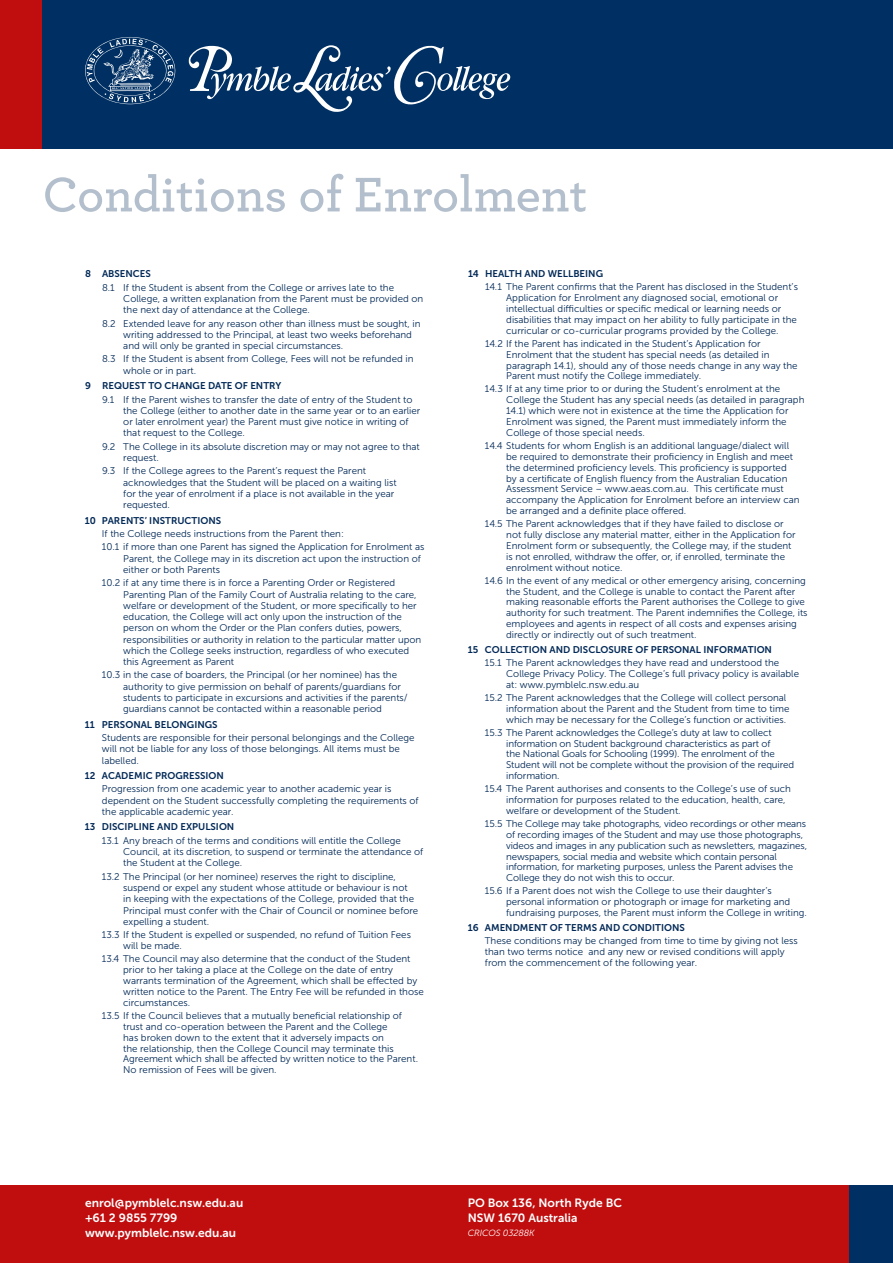
<style>
.page{position:relative;width:893px;height:1263px;background:#fff}
.page>*{position:absolute;margin:0;border:0;box-sizing:border-box;transform-origin:0 0}
.t1{font:600 51px "Archer";color:#b3bfcc}
.t2{font:12px/15px "Museo Sans 700";color:#fff}
.t3{font:9.75px/10.8px "Museo Sans 300";color:#002856}
.t4{font:9.75px "Museo Sans 700";color:#002856}
.t5{font:italic 9px "Museo Sans 300";letter-spacing:-.01em;color:#fff}
</style>
<div class="page">
<div style="left:0;top:0;width:43px;height:149px;background:#c00d0e"></div>
<div style="left:43px;top:0;width:850px;height:149px;background:#003063"></div>
<svg style="left:85px;top:37px;width:91px;height:67px"></svg>
<svg style="left:189px;top:45px;width:321px;height:67px"></svg>
<div style="left:0;top:1185px;width:891px;height:78px;background:#c00d0e"></div>
<div style="left:849px;top:1185px;width:44px;height:78px;background:#003063"></div>
<h1 class="t1" style="left:43px;top:156px;width:546px">Conditions of Enrolment</h1>
<p class="t4" style="left:85px;top:269px;width:67px">8 ABSENCES</p>
<p class="t3" style="left:123px;top:282px;width:301px;line-height:11.2px;text-indent:-21px">8.1 If the Student is absent from the College or arrives late to the<br>College, a written explanation from the Parent must be provided on the next day of attendance at the College.</p>
<p class="t3" style="left:123px;top:318px;width:299px;line-height:11.2px;text-indent:-21px">8.2 Extended leave for any reason other than illness must be sought, in writing addressed to the Principal, at least two weeks beforehand and will only be granted in special circumstances.</p>
<p class="t3" style="left:123px;top:354px;width:292px;line-height:11.2px;text-indent:-21px">8.3 If the Student is absent from College, Fees will not be refunded in whole or in part.</p>
<p class="t4" style="left:85px;top:380px;width:198px">9 REQUEST TO CHANGE DATE OF ENTRY</p>
<p class="t3" style="left:123px;top:394px;width:299px;line-height:11.2px;text-indent:-21px">9.1 If the Parent wishes to transfer the date of entry of the Student to the College (either to another date in the same year or to an earlier or later enrolment year) the Parent must give notice in writing of that request to the College.</p>
<p class="t3" style="left:123px;top:441px;width:298px;line-height:11.2px;text-indent:-21px">9.2 The College in its absolute discretion may or may not agree to that request.</p>
<p class="t3" style="left:123px;top:465px;width:275px;line-height:11.2px;text-indent:-21px">9.3 If the College agrees to the Parent’s request the Parent acknowledges that the Student will be placed on a waiting list for the year of enrolment if a place is not available in the year requested.</p>
<p class="t4" style="left:85px;top:515px;width:138px">10 PARENTS’ INSTRUCTIONS</p>
<p class="t3" style="left:102px;top:527px;width:324px;line-height:13.4px">If the College needs instructions from the Parent then:<br>10.1 if more than one Parent has signed the Application for Enrolment as</p>
<p class="t3" style="left:123px;top:553px;width:299px;line-height:11.2px">Parent, the College may in its discretion act upon the instruction of either or both Parents</p>
<p class="t3" style="left:123px;top:577px;width:300px;line-height:11.2px;text-indent:-21px">10.2 if at any time there is in force a Parenting Order or Registered Parenting Plan of the Family Court of Australia relating to the care, welfare or development of the Student, or more specifically to her education, the College will act only upon the instruction of the person on whom the Order or the Plan confers duties, powers, responsibilities or authority in relation to the particular matter upon which the College seeks instruction, regardless of who executed this Agreement as Parent</p>
<p class="t3" style="left:123px;top:669px;width:286px;line-height:11.2px;text-indent:-21px">10.3 in the case of boarders, the Principal (or her nominee) has the authority to give permission on behalf of parents/guardians for students to participate in excursions and activities if the parents/ guardians cannot be contacted within a reasonable period</p>
<p class="t4" style="left:85px;top:719px;width:134px">11 PERSONAL BELONGINGS</p>
<p class="t3" style="left:102px;top:732px;width:314px;line-height:11.2px">Students are responsible for their personal belongings and the College will not be liable for any loss of those belongings. All items must be labelled.</p>
<p class="t4" style="left:85px;top:770px;width:141px">12 ACADEMIC PROGRESSION</p>
<p class="t3" style="left:102px;top:783px;width:318px;line-height:11.2px">Progression from one academic year to another academic year is dependent on the Student successfully completing the requirements of the applicable academic year.</p>
<p class="t4" style="left:85px;top:822px;width:151px">13 DISCIPLINE AND EXPULSION</p>
<p class="t3" style="left:123px;top:835px;width:302px;line-height:11.2px;text-indent:-21px">13.1 Any breach of the terms and conditions will entitle the College<br>Council, at its discretion, to suspend or terminate the attendance of the Student at the College.</p>
<p class="t3" style="left:123px;top:871px;width:297px;line-height:11.2px;text-indent:-21px">13.2 The Principal (or her nominee) reserves the right to discipline, suspend or expel any student whose attitude or behaviour is not<br>in keeping with the expectations of the College, provided that the Principal must confer with the Chair of Council or nominee before expelling a student.</p>
<p class="t3" style="left:123px;top:929px;width:289px;line-height:11.2px;text-indent:-21px">13.3 If the Student is expelled or suspended, no refund of Tuition Fees will be made.</p>
<p class="t3" style="left:123px;top:954px;width:302px;text-indent:-21px">13.4 The Council may also determine that the conduct of the Student prior to her taking a place at the College on the date of entry warrants termination of the Agreement, which shall be effected by written notice to the Parent. The Entry Fee will be refunded in those circumstances.</p>
<p class="t3" style="left:123px;top:1010px;width:296px;text-indent:-21px">13.5 If the Council believes that a mutually beneficial relationship of trust and co-operation between the Parent and the College<br>has broken down to the extent that it adversely impacts on<br>the relationship, then the College Council may terminate this Agreement which shall be affected by written notice to the Parent.<br>No remission of Fees will be given.</p>
<p class="t4" style="left:468px;top:269px;width:137px">14 HEALTH AND WELLBEING</p>
<p class="t3" style="left:506px;top:282px;width:293px;text-indent:-21px">14.1 The Parent confirms that the Parent has disclosed in the Student’s Application for Enrolment any diagnosed social, emotional or intellectual difficulties or specific medical or learning needs or disabilities that may impact on her ability to fully participate in the curricular or co-curricular programs provided by the College.</p>
<p class="t3" style="left:506px;top:338px;width:293px;text-indent:-21px">14.2 If the Parent has indicated in the Student’s Application for Enrolment that the student has special needs (as detailed in paragraph 14.1), should any of those needs change in any way the Parent must notify the College immediately.</p>
<p class="t3" style="left:506px;top:384px;width:300px;text-indent:-21px">14.3 If at any time prior to or during the Student’s enrolment at the College the Student has any special needs (as detailed in paragraph 14.1) which were not in existence at the time the Application for Enrolment was signed, the Parent must immediately inform the College of those special needs.</p>
<p class="t3" style="left:506px;top:440px;width:295px;text-indent:-21px">14.4 Students for whom English is an additional language/dialect will be required to demonstrate their proficiency in English and meet the determined proficiency levels. This proficiency is supported by a certificate of English fluency from the Australian Education Assessment Service – www.aeas.com.au. This certificate must accompany the Application for Enrolment before an interview can be arranged and a definite place offered.</p>
<p class="t3" style="left:506px;top:518px;width:291px;text-indent:-21px">14.5 The Parent acknowledges that if they have failed to disclose or not fully disclose any material matter, either in the Application for Enrolment form or subsequently, the College may, if the student is not enrolled, withdraw the offer, or, if enrolled, terminate the enrolment without notice.</p>
<p class="t3" style="left:506px;top:575px;width:303px;text-indent:-21px">14.6 In the event of any medical or other emergency arising, concerning the Student, and the College is unable to contact the Parent after making reasonable efforts the Parent authorises the College to give authority for such treatment. The Parent indemnifies the College, its employees and agents in respect of all costs and expenses arising directly or indirectly out of such treatment.</p>
<p class="t4" style="left:468px;top:644px;width:306px">15 COLLECTION AND DISCLOSURE OF PERSONAL INFORMATION</p>
<p class="t3" style="left:506px;top:657px;width:294px;text-indent:-21px">15.1 The Parent acknowledges they have read and understood the<br>College Privacy Policy. The College’s full privacy policy is available at: www.pymblelc.nsw.edu.au</p>
<p class="t3" style="left:506px;top:692px;width:285px;text-indent:-21px">15.2 The Parent acknowledges that the College will collect personal information about the Parent and the Student from time to time which may be necessary for the College’s function or activities.</p>
<p class="t3" style="left:506px;top:727px;width:289px;text-indent:-21px">15.3 The Parent acknowledges the College’s duty at law to collect information on Student background characteristics as part of<br>the National Goals for Schooling (1999). The enrolment of the Student will not be complete without the provision of the required information.</p>
<p class="t3" style="left:506px;top:783px;width:286px;text-indent:-21px">15.4 The Parent authorises and consents to the College’s use of such information for purposes related to the education, health, care, welfare or development of the Student.</p>
<p class="t3" style="left:506px;top:818px;width:302px;text-indent:-21px">15.5 The College may take photographs, video recordings or other means of recording images of the Student and may use those photographs, videos and images in any publication such as newsletters, magazines, newspapers, social media and website which contain personal information, for marketing purposes, unless the Parent advises the College they do not wish this to occur.</p>
<p class="t3" style="left:506px;top:885px;width:302px;text-indent:-21px">15.6 If a Parent does not wish the College to use their daughter’s personal information or photograph or image for marketing and fundraising purposes, the Parent must inform the College in writing.</p>
<p class="t4" style="left:468px;top:922px;width:218px">16 AMENDMENT OF TERMS AND CONDITIONS</p>
<p class="t3" style="left:485px;top:935px;width:314px">These conditions may be changed from time to time by giving not less than two terms notice and any new or revised conditions will apply from the commencement of the following year.</p>
<p class="t2" style="left:85px;top:1195px;width:160px">enrol@pymblelc.nsw.edu.au +61 2 9855 7799 www.pymblelc.nsw.edu.au</p>
<p class="t2" style="left:468px;top:1195px;width:156px">PO Box 136, North Ryde BC<br>NSW 1670 Australia</p>
<p class="t5" style="left:468px;top:1228px;width:68px">CRICOS 03288K</p>
</div>
